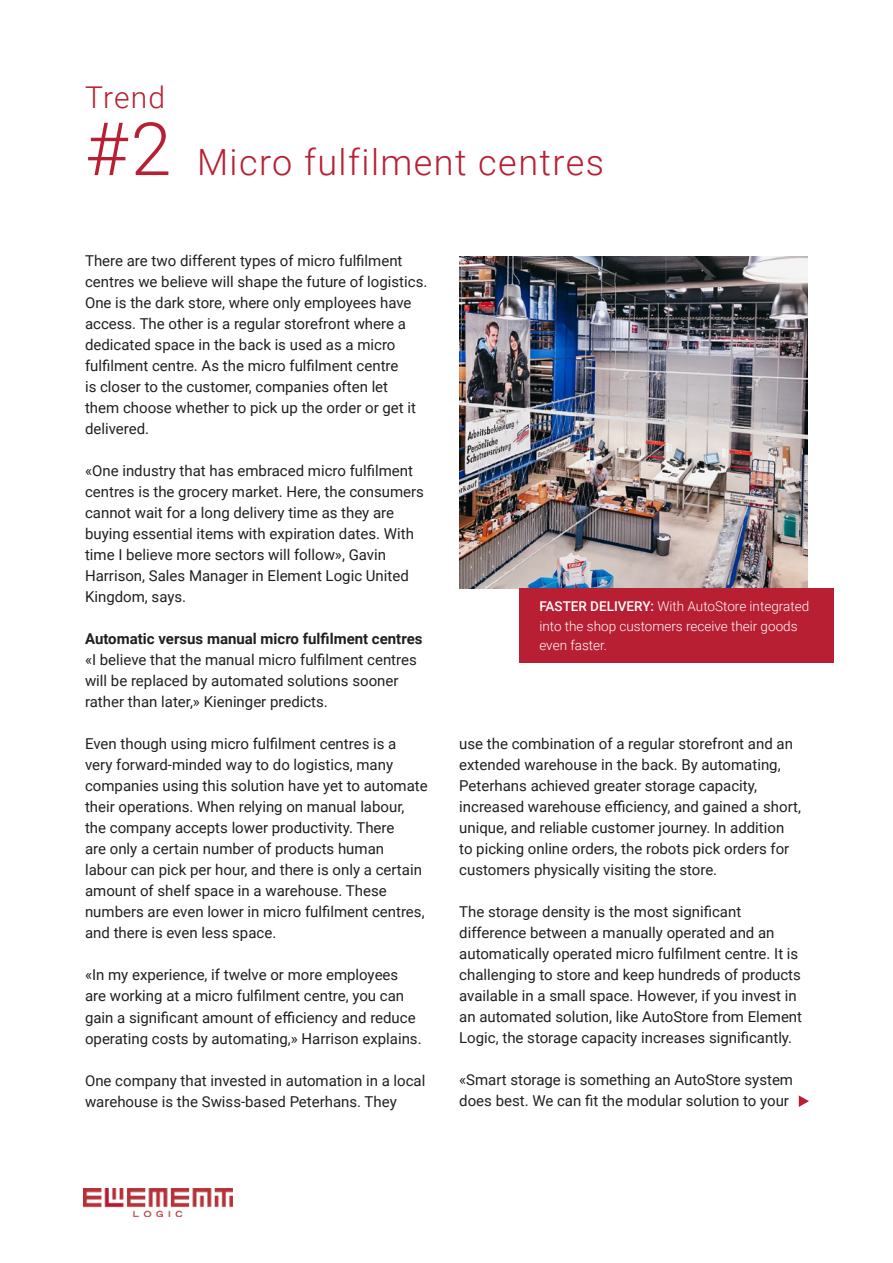
<style>
.page{position:relative;width:893px;height:1263px;background:#fff}
.page>*{position:absolute;margin:0;border:0;box-sizing:border-box;transform-origin:0 0}
.t1{font:300 73.5px "Roboto";color:#b91f33}
.t2{font:300 36px "Roboto";letter-spacing:.04em;color:#b91f33}
.t3{font:300 30px "Roboto";letter-spacing:.035em;color:#b91f33}
.t4{font:15px/21px "Roboto";color:#231f20}
.t5{font:700 15px "Roboto";color:#231f20}
.t6{font:300 13.5px/19.5px "Roboto";color:#fff}
.s1{font-weight:500}
</style>
<div class="page">
<img style="left:83px;top:1188px;width:150px;height:29px">
<img style="left:459px;top:256px;width:349px;height:332px">
<div style="left:519px;top:588px;width:314px;height:75px;background:#b91f33"></div>
<svg style="left:799px;top:1095px;width:10px;height:12px"></svg>
<p class="t3" style="left:85px;top:76px;width:82px">Trend</p>
<p class="t1" style="left:85px;top:97px;width:88px">#2</p>
<p class="t2" style="left:197px;top:137px;width:408px">Micro fulfilment centres</p>
<p class="t4" style="left:85px;top:250px;width:344px">There are two different types of micro fulfilment centres we believe will shape the future of logistics.<br>One is the dark store, where only employees have access. The other is a regular storefront where a dedicated space in the back is used as a micro fulfilment centre. As the micro fulfilment centre<br>is closer to the customer, companies often let<br>them choose whether to pick up the order or get it delivered.</p>
<p class="t4" style="left:85px;top:460px;width:340px">«One industry that has embraced micro fulfilment centres is the grocery market. Here, the consumers cannot wait for a long delivery time as they are buying essential items with expiration dates. With time I believe more sectors will follow», Gavin Harrison, Sales Manager in Element Logic United Kingdom, says.</p>
<p class="t5" style="left:85px;top:629px;width:339px">Automatic versus manual micro fulfilment centres</p>
<p class="t4" style="left:85px;top:649px;width:333px">«I believe that the manual micro fulfilment centres will be replaced by automated solutions sooner rather than later,» Kieninger predicts.</p>
<p class="t4" style="left:85px;top:733px;width:344px">Even though using micro fulfilment centres is a<br>very forward-minded way to do logistics, many companies using this solution have yet to automate their operations. When relying on manual labour, the company accepts lower productivity. There<br>are only a certain number of products human labour can pick per hour, and there is only a certain amount of shelf space in a warehouse. These numbers are even lower in micro fulfilment centres, and there is even less space.</p>
<p class="t4" style="left:85px;top:964px;width:338px">«In my experience, if twelve or more employees are working at a micro fulfilment centre, you can gain a significant amount of efficiency and reduce operating costs by automating,» Harrison explains.</p>
<p class="t4" style="left:85px;top:1069px;width:342px">One company that invested in automation in a local warehouse is the Swiss-based Peterhans. They</p>
<p class="t6" style="left:539px;top:596px;width:271px"><span class="s1">FASTER DELIVERY:</span> With AutoStore integrated into the shop customers receive their goods even faster.</p>
<p class="t4" style="left:459px;top:732px;width:343px">use the combination of a regular storefront and an extended warehouse in the back. By automating, Peterhans achieved greater storage capacity, increased warehouse efficiency, and gained a short, unique, and reliable customer journey. In addition to picking online orders, the robots pick orders for customers physically visiting the store.</p>
<p class="t4" style="left:459px;top:900px;width:344px">The storage density is the most significant difference between a manually operated and an automatically operated micro fulfilment centre. It is challenging to store and keep hundreds of products available in a small space. However, if you invest in an automated solution, like AutoStore from Element Logic, the storage capacity increases significantly.</p>
<p class="t4" style="left:459px;top:1068px;width:335px">«Smart storage is something an AutoStore system does best. We can fit the modular solution to your</p>
</div>
